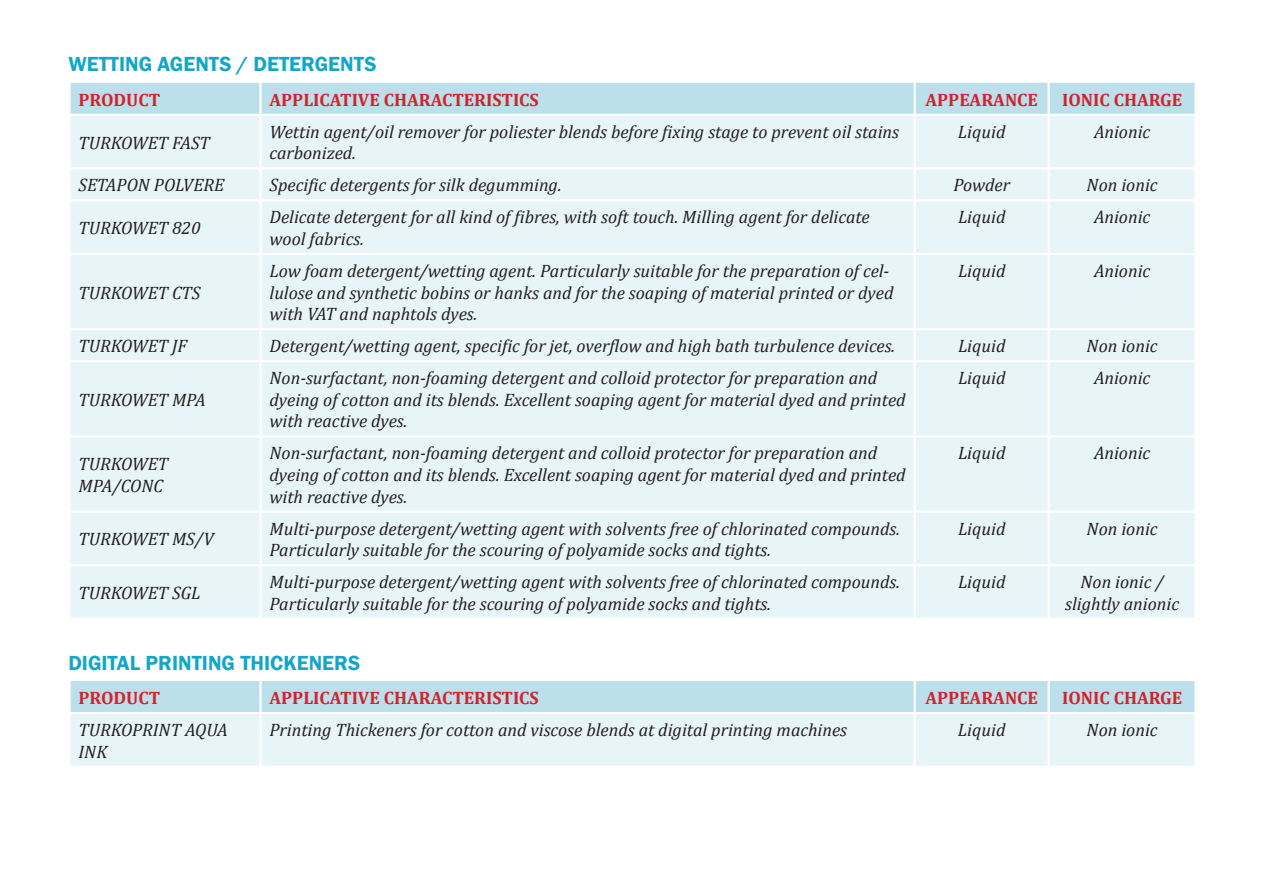
<style>
.page{position:relative;width:1263px;height:893px;background:#fff}
.page>*{position:absolute;margin:0;border:0;box-sizing:border-box;transform-origin:0 0}
.t1{font:600 21px "Franklin Gothic";color:#14a6c8}
.t2{font:italic 18px/21.6px "Cambria";color:#231f20}
.t3{font:700 18px "Cambria";color:#d1232a}
</style>
<div class="page">
<div style="left:71px;top:83px;width:1123px;height:31px;background:#bcdfec"></div>
<div style="left:71px;top:116px;width:1123px;height:502px;background:#e7f4f8"></div>
<hr style="left:68px;top:167px;width:192px;height:3px;background:#fff">
<hr style="left:260px;top:167px;width:655px;height:3px;background:#fff">
<hr style="left:915px;top:167px;width:134px;height:3px;background:#fff">
<hr style="left:1049px;top:167px;width:148px;height:3px;background:#fff">
<hr style="left:68px;top:199px;width:192px;height:3px;background:#fff">
<hr style="left:260px;top:199px;width:655px;height:3px;background:#fff">
<hr style="left:915px;top:199px;width:134px;height:3px;background:#fff">
<hr style="left:1049px;top:199px;width:148px;height:3px;background:#fff">
<hr style="left:68px;top:253px;width:192px;height:2px;background:#fff">
<hr style="left:260px;top:253px;width:655px;height:2px;background:#fff">
<hr style="left:915px;top:253px;width:134px;height:2px;background:#fff">
<hr style="left:1049px;top:253px;width:148px;height:2px;background:#fff">
<hr style="left:68px;top:328px;width:192px;height:2px;background:#fff">
<hr style="left:260px;top:328px;width:655px;height:2px;background:#fff">
<hr style="left:915px;top:328px;width:134px;height:2px;background:#fff">
<hr style="left:1049px;top:328px;width:148px;height:2px;background:#fff">
<hr style="left:68px;top:360px;width:192px;height:2px;background:#fff">
<hr style="left:260px;top:360px;width:655px;height:2px;background:#fff">
<hr style="left:915px;top:360px;width:134px;height:2px;background:#fff">
<hr style="left:1049px;top:360px;width:148px;height:2px;background:#fff">
<hr style="left:68px;top:435px;width:192px;height:3px;background:#fff">
<hr style="left:260px;top:435px;width:655px;height:3px;background:#fff">
<hr style="left:915px;top:435px;width:134px;height:3px;background:#fff">
<hr style="left:1049px;top:435px;width:148px;height:3px;background:#fff">
<hr style="left:68px;top:510px;width:192px;height:3px;background:#fff">
<hr style="left:260px;top:510px;width:655px;height:3px;background:#fff">
<hr style="left:915px;top:510px;width:134px;height:3px;background:#fff">
<hr style="left:1049px;top:510px;width:148px;height:3px;background:#fff">
<hr style="left:68px;top:564px;width:192px;height:2px;background:#fff">
<hr style="left:260px;top:564px;width:655px;height:2px;background:#fff">
<hr style="left:915px;top:564px;width:134px;height:2px;background:#fff">
<hr style="left:1049px;top:564px;width:148px;height:2px;background:#fff">
<hr style="left:259px;top:83px;width:3px;height:31px;background:#fff">
<hr style="left:914px;top:83px;width:2px;height:31px;background:#fff">
<hr style="left:1047px;top:83px;width:3px;height:31px;background:#fff">
<hr style="left:259px;top:116px;width:3px;height:51px;background:#fff">
<hr style="left:914px;top:116px;width:2px;height:51px;background:#fff">
<hr style="left:1047px;top:116px;width:3px;height:51px;background:#fff">
<hr style="left:259px;top:170px;width:3px;height:29px;background:#fff">
<hr style="left:914px;top:170px;width:2px;height:29px;background:#fff">
<hr style="left:1047px;top:170px;width:3px;height:29px;background:#fff">
<hr style="left:259px;top:202px;width:3px;height:51px;background:#fff">
<hr style="left:914px;top:202px;width:2px;height:51px;background:#fff">
<hr style="left:1047px;top:202px;width:3px;height:51px;background:#fff">
<hr style="left:259px;top:255px;width:3px;height:73px;background:#fff">
<hr style="left:914px;top:255px;width:2px;height:73px;background:#fff">
<hr style="left:1047px;top:255px;width:3px;height:73px;background:#fff">
<hr style="left:259px;top:330px;width:3px;height:30px;background:#fff">
<hr style="left:914px;top:330px;width:2px;height:30px;background:#fff">
<hr style="left:1047px;top:330px;width:3px;height:30px;background:#fff">
<hr style="left:259px;top:362px;width:3px;height:73px;background:#fff">
<hr style="left:914px;top:362px;width:2px;height:73px;background:#fff">
<hr style="left:1047px;top:362px;width:3px;height:73px;background:#fff">
<hr style="left:259px;top:438px;width:3px;height:72px;background:#fff">
<hr style="left:914px;top:438px;width:2px;height:72px;background:#fff">
<hr style="left:1047px;top:438px;width:3px;height:72px;background:#fff">
<hr style="left:259px;top:513px;width:3px;height:51px;background:#fff">
<hr style="left:914px;top:513px;width:2px;height:51px;background:#fff">
<hr style="left:1047px;top:513px;width:3px;height:51px;background:#fff">
<hr style="left:259px;top:566px;width:3px;height:52px;background:#fff">
<hr style="left:914px;top:566px;width:2px;height:52px;background:#fff">
<hr style="left:1047px;top:566px;width:3px;height:52px;background:#fff">
<div style="left:71px;top:681px;width:1123px;height:31px;background:#bcdfec"></div>
<div style="left:71px;top:714px;width:1123px;height:52px;background:#e7f4f8"></div>
<hr style="left:259px;top:681px;width:3px;height:31px;background:#fff">
<hr style="left:914px;top:681px;width:2px;height:31px;background:#fff">
<hr style="left:1047px;top:681px;width:3px;height:31px;background:#fff">
<hr style="left:259px;top:714px;width:3px;height:52px;background:#fff">
<hr style="left:914px;top:714px;width:2px;height:52px;background:#fff">
<hr style="left:1047px;top:714px;width:3px;height:52px;background:#fff">
<p class="t1" style="left:68px;top:51px;width:310px">WETTING AGENTS / DETERGENTS</p>
<p class="t3" style="left:79px;top:87px;width:83px">PRODUCT</p>
<p class="t3" style="left:269px;top:87px;width:271px">APPLICATIVE CHARACTERISTICS</p>
<p class="t3" style="left:925px;top:87px;width:114px">APPEARANCE</p>
<p class="t3" style="left:1062px;top:87px;width:122px">IONIC CHARGE</p>
<p class="t2" style="left:79px;top:131px;width:133px">TURKOWET FAST</p>
<p class="t2" style="left:269px;top:120px;width:631px">Wettin agent/oil remover for poliester blends before fixing stage to prevent oil stains carbonized.</p>
<p class="t2" style="left:958px;top:120px;width:49px">Liquid</p>
<p class="t2" style="left:1094px;top:120px;width:58px">Anionic</p>
<p class="t2" style="left:79px;top:174px;width:147px">SETAPON POLVERE</p>
<p class="t2" style="left:269px;top:174px;width:294px">Specific detergents for silk degumming.</p>
<p class="t2" style="left:953px;top:174px;width:58px">Powder</p>
<p class="t2" style="left:1087px;top:174px;width:73px">Non ionic</p>
<p class="t2" style="left:79px;top:216px;width:124px">TURKOWET 820</p>
<p class="t2" style="left:270px;top:206px;width:602px">Delicate detergent for all kind of fibres, with soft touch. Milling agent for delicate wool fabrics.</p>
<p class="t2" style="left:958px;top:206px;width:49px">Liquid</p>
<p class="t2" style="left:1094px;top:206px;width:58px">Anionic</p>
<p class="t2" style="left:79px;top:281px;width:124px">TURKOWET CTS</p>
<p class="t2" style="left:270px;top:259px;width:625px">Low foam detergent/wetting agent. Particularly suitable for the preparation of cel&shy;lulose and synthetic bobins or hanks and for the soaping of material printed or dyed with VAT and naphtols dyes.</p>
<p class="t2" style="left:958px;top:259px;width:49px">Liquid</p>
<p class="t2" style="left:1094px;top:259px;width:58px">Anionic</p>
<p class="t2" style="left:79px;top:334px;width:110px">TURKOWET JF</p>
<p class="t2" style="left:270px;top:334px;width:627px">Detergent/wetting agent, specific for jet, overflow and high bath turbulence devices.</p>
<p class="t2" style="left:958px;top:334px;width:49px">Liquid</p>
<p class="t2" style="left:1087px;top:334px;width:73px">Non ionic</p>
<p class="t2" style="left:79px;top:388px;width:129px">TURKOWET MPA</p>
<p class="t2" style="left:270px;top:366px;width:638px">Non-surfactant, non-foaming detergent and colloid protector for preparation and dyeing of cotton and its blends. Excellent soaping agent for material dyed and printed with reactive dyes.</p>
<p class="t2" style="left:958px;top:366px;width:49px">Liquid</p>
<p class="t2" style="left:1094px;top:366px;width:58px">Anionic</p>
<p class="t2" style="left:79px;top:453px;width:91px">TURKOWET<br>MPA/CONC</p>
<p class="t2" style="left:270px;top:442px;width:638px">Non-surfactant, non-foaming detergent and colloid protector for preparation and dyeing of cotton and its blends. Excellent soaping agent for material dyed and printed with reactive dyes.</p>
<p class="t2" style="left:958px;top:442px;width:49px">Liquid</p>
<p class="t2" style="left:1094px;top:442px;width:58px">Anionic</p>
<p class="t2" style="left:79px;top:528px;width:137px">TURKOWET MS/V</p>
<p class="t2" style="left:270px;top:517px;width:632px">Multi-purpose detergent/wetting agent with solvents free of chlorinated compounds.<br>Particularly suitable for the scouring of polyamide socks and tights.</p>
<p class="t2" style="left:958px;top:517px;width:49px">Liquid</p>
<p class="t2" style="left:1087px;top:517px;width:73px">Non ionic</p>
<p class="t2" style="left:79px;top:581px;width:124px">TURKOWET SGL</p>
<p class="t2" style="left:270px;top:571px;width:632px">Multi-purpose detergent/wetting agent with solvents free of chlorinated compounds.<br>Particularly suitable for the scouring of polyamide socks and tights.</p>
<p class="t2" style="left:958px;top:571px;width:49px">Liquid</p>
<p class="t2" style="left:1065px;top:571px;width:116px;text-align:center">Non ionic / slightly anionic</p>
<p class="t1" style="left:68px;top:650px;width:293px">DIGITAL PRINTING THICKENERS</p>
<p class="t3" style="left:79px;top:685px;width:83px">PRODUCT</p>
<p class="t3" style="left:269px;top:685px;width:271px">APPLICATIVE CHARACTERISTICS</p>
<p class="t3" style="left:925px;top:685px;width:114px">APPEARANCE</p>
<p class="t3" style="left:1062px;top:685px;width:122px">IONIC CHARGE</p>
<p class="t2" style="left:79px;top:718px;width:151px">TURKOPRINT AQUA<br>INK</p>
<p class="t2" style="left:269px;top:718px;width:579px">Printing Thickeners for cotton and viscose blends at digital printing machines</p>
<p class="t2" style="left:958px;top:718px;width:49px">Liquid</p>
<p class="t2" style="left:1086px;top:718px;width:73px">Non ionic</p>
</div>
